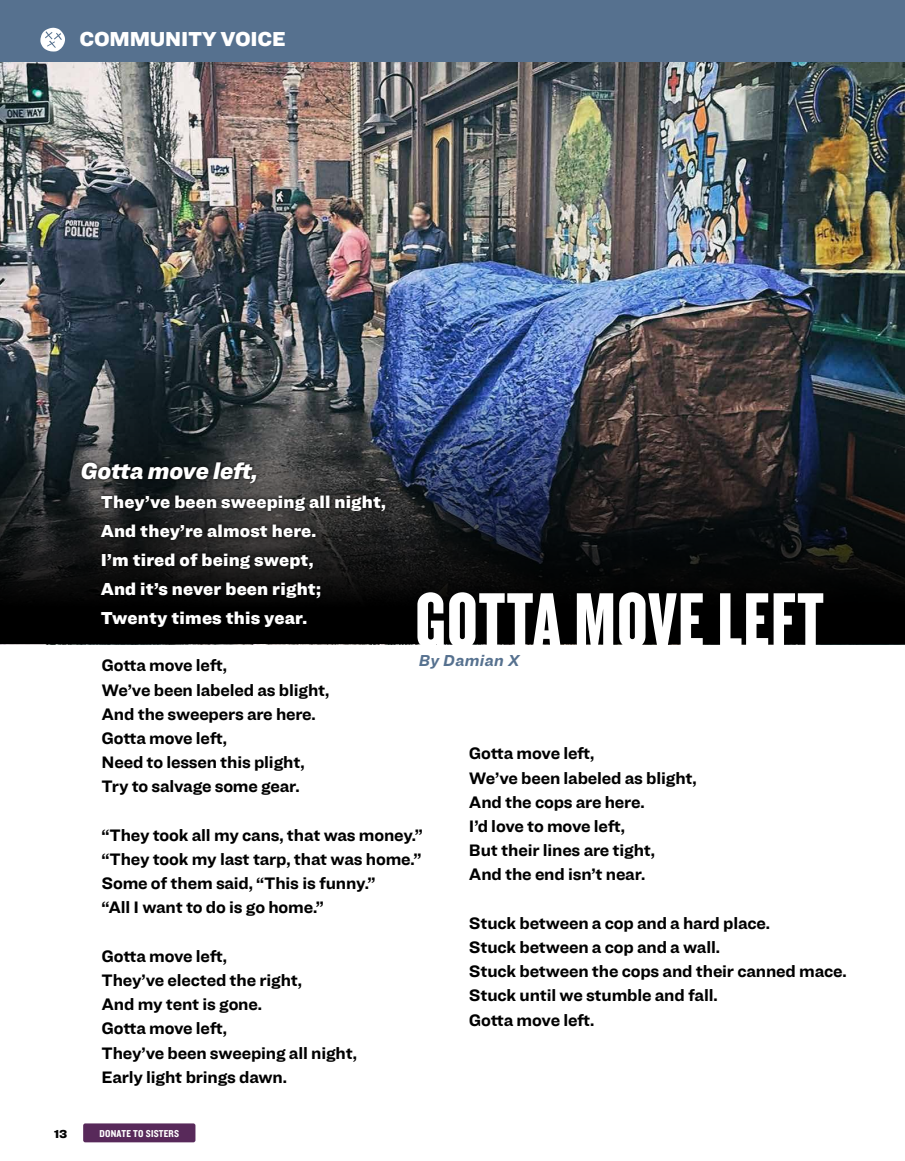
<style>
.page{position:relative;width:905px;height:1161px;background:#fff}
.page>*{position:absolute;margin:0;border:0;box-sizing:border-box;transform-origin:0 0}
.t1{font:81.6px "Knockout HTF68 Full Featherwt";letter-spacing:.02em;color:#fff}
.t2{font:italic 900 24px "Ringside";letter-spacing:-.015em;color:#fff}
.t3{font:900 21px "Ringside";letter-spacing:-.01em;color:#fff}
.t4{font:900 18px/29px "Ringside";letter-spacing:.01em;color:#fff}
.t5{font:700 17.25px/24.2px "Ringside";letter-spacing:-.01em;color:#000}
.t6{font:italic 700 16.5px "Ringside";letter-spacing:.02em;color:#56718f}
.t7{font:900 12px "Ringside";color:#000}
.t8{font:10.35px "Knockout HTF50 Welterweight";letter-spacing:.02em;color:#fff}
</style>
<div class="page">
<div style="left:83px;top:1123px;width:112px;height:19px;background:#58295a;border-radius:2px"></div>
<img style="left:0;top:62px;width:904px;height:318px">
<div style="left:0;top:0;width:904px;height:62px;background:#56718f"></div>
<svg style="left:40px;top:28px;width:25px;height:24px"></svg>
<hr style="left:904px;top:466px;width:1px;height:95px;background:#000">
<img style="left:0;top:380px;width:904px;height:264px">
<svg style="left:78px;top:460px;width:310px;height:170px;background:#1a1a1a"></svg>
<p class="t3" style="left:79px;top:23px;width:208px">COMMUNITY VOICE</p>
<h2 class="t2" style="left:81px;top:453px;width:179px">Gotta move left,</h2>
<p class="t4" style="left:101px;top:487px;width:286px">They’ve been sweeping all night,<br>And they’re almost here.<br>I’m tired of being swept,<br>And it’s never been right;<br>Twenty times this year.</p>
<h1 class="t1" style="left:415px;top:579px;width:410px">GOTTA MOVE LEFT</h1>
<p class="t6" style="left:418px;top:648px;width:102px">By Damian X</p>
<p class="t5" style="left:102px;top:653px;width:229px">Gotta move left,<br>We’ve been labeled as blight,<br>And the sweepers are here.<br>Gotta move left,<br>Need to lessen this plight,<br>Try to salvage some gear.</p>
<p class="t5" style="left:102px;top:822px;width:323px">“They took all my cans, that was money.” “They took my last tarp, that was home.” Some of them said, “This is funny.”<br>“All I want to do is go home.”</p>
<p class="t5" style="left:102px;top:943px;width:257px">Gotta move left,<br>They’ve elected the right,<br>And my tent is gone.<br>Gotta move left,<br>They’ve been sweeping all night,<br>Early light brings dawn.</p>
<p class="t5" style="left:469px;top:741px;width:229px">Gotta move left,<br>We’ve been labeled as blight,<br>And the cops are here.<br>I’d love to move left,<br>But their lines are tight,<br>And the end isn’t near.</p>
<p class="t5" style="left:469px;top:910px;width:379px">Stuck between a cop and a hard place.<br>Stuck between a cop and a wall.<br>Stuck between the cops and their canned mace.<br>Stuck until we stumble and fall.<br>Gotta move left.</p>
<p class="t7" style="left:54px;top:1124px;width:15px">13</p>
<p class="t8" style="left:99px;top:1128px;width:81px">DONATE TO SISTERS</p>
</div>
